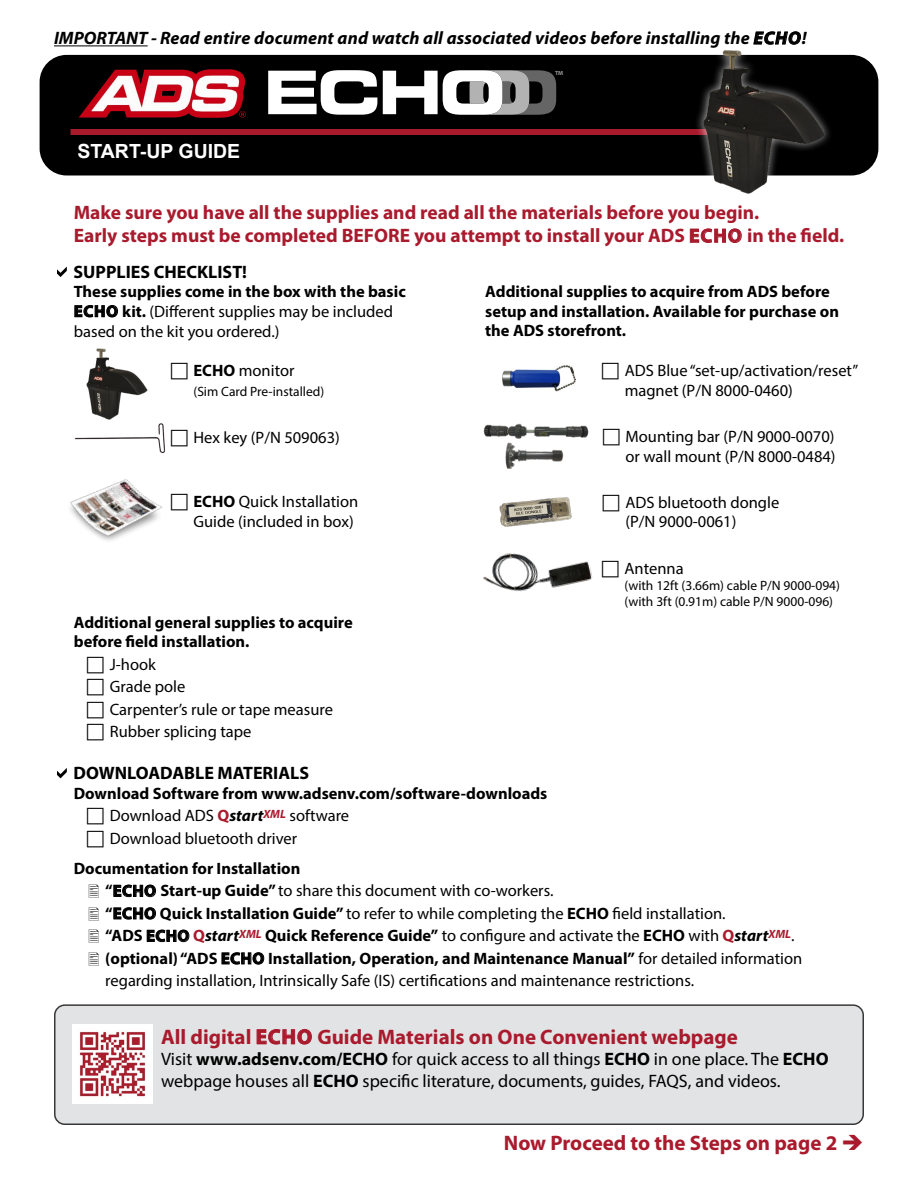
<style>
.page{position:relative;width:918px;height:1188px;background:#fff}
.page>*{position:absolute;margin:0;border:0;box-sizing:border-box;transform-origin:0 0}
.t1{font:700 21px "Myriad Pro";color:#a91a2d}
.t2{font:700 19.5px/23.4px "Myriad Pro";color:#a91a2d}
.t3{font:700 19.5px "Arial";color:#fff}
.t4{font:18px/21.6px "Myriad Pro";color:#000}
.t5{font:italic 700 18px "Myriad Pro";letter-spacing:.01em;color:#000}
.t6{font:700 18px "Myriad Pro";color:#000}
.t7{font:16.5px/22.5px "Myriad Pro";color:#000}
.t8{font:700 16.5px/19.8px "Myriad Pro";color:#000}
.t9{font:13.5px/16.2px "Myriad Pro";color:#000}
.t10{font:700 6px "Myriad Pro";color:#94958f}
.s1{font-weight:700}
.s2{font-weight:400}
.s3{color:#a91a2d}
.s4{font-style:italic}
.s5{font-weight:700;color:#a91a2d}
.s6{font-weight:700;font-style:italic}
</style>
<div class="page">
<div style="left:55px;top:1005px;width:808px;height:119px;background:#e2e3e4;border-radius:10px"></div>
<div style="left:54px;top:1004px;width:810px;height:121px;border:2px solid #383838;border-radius:10px"></div>
<div style="left:40px;top:55px;width:838px;height:120px;background:#000;border-radius:27px"></div>
<svg style="left:268px;top:70px;width:109px;height:45px"></svg>
<svg style="left:383px;top:70px;width:173px;height:45px"></svg>
<div style="left:70px;top:129px;width:684px;height:6px;background:#a91a2d"></div>
<img style="left:78px;top:69px;width:168px;height:49px">
<img style="left:86px;top:348px;width:62px;height:72px">
<hr style="left:54px;top:45px;width:94px;height:1px;background:#000">
<img style="left:502px;top:365px;width:73px;height:26px">
<img style="left:73px;top:1024px;width:79px;height:80px">
<svg style="left:57px;top:267px;width:10px;height:10px"></svg>
<svg style="left:57px;top:768px;width:10px;height:10px"></svg>
<div style="left:694px;top:41px;width:139px;height:162px;background:#fff;opacity:.75"></div>
<img style="left:700px;top:47px;width:128px;height:147px">
<img style="left:70px;top:479px;width:92px;height:62px">
<img style="left:499px;top:497px;width:73px;height:30px">
<img style="left:483px;top:553px;width:110px;height:39px">
<img style="left:74px;top:423px;width:91px;height:31px">
<img style="left:484px;top:424px;width:105px;height:14px">
<img style="left:505px;top:443px;width:58px;height:25px">
<p class="t5" style="left:54px;top:28px;width:754px">IMPORTANT - Read entire document and watch all associated videos before installing the ECHO!</p>
<p class="t10" style="left:555px;top:69px;width:10px">TM</p>
<p class="t3" style="left:77px;top:138px;width:164px">START-UP GUIDE</p>
<p class="t2" style="left:74px;top:201px;width:772px">Make sure you have all the supplies and read all the materials before you begin.<br>Early steps must be completed BEFORE you attempt to install your ADS ECHO in the field.</p>
<p class="t6" style="left:74px;top:262px;width:175px">SUPPLIES CHECKLIST!</p>
<p class="t7" style="left:74px;top:281px;width:333px;line-height:19.8px"><span class="s1">These supplies come in the box with the basic<br>ECHO kit.</span> (Different supplies may be included based on the kit you ordered.)</p>
<p class="t7" style="left:194px;top:359px;width:102px"><span class="s1">ECHO</span> monitor</p>
<p class="t9" style="left:194px;top:383px;width:132px">(Sim Card Pre-installed)</p>
<p class="t7" style="left:194px;top:426px;width:148px">Hex key (P/N 509063)</p>
<p class="t7" style="left:194px;top:491px;width:166px;line-height:19.8px"><span class="s1">ECHO</span> Quick Installation<br>Guide (included in box)</p>
<p class="t8" style="left:74px;top:612px;width:280px">Additional general supplies to acquire before field installation.</p>
<p class="t7" style="left:110px;top:653px;width:225px">J-hook<br>Grade pole<br>Carpenter’s rule or tape measure<br>Rubber splicing tape</p>
<p class="t8" style="left:485px;top:282px;width:355px">Additional supplies to acquire from ADS before setup and installation. Available for purchase on the ADS storefront.</p>
<p class="t7" style="left:625px;top:360px;width:235px;line-height:19.8px">ADS Blue “set-up/activation/reset” magnet (P/N 8000-0460)</p>
<p class="t7" style="left:626px;top:426px;width:212px;line-height:19.8px">Mounting bar (P/N 9000-0070) or wall mount (P/N 8000-0484)</p>
<p class="t7" style="left:626px;top:492px;width:155px;line-height:19.8px">ADS bluetooth dongle (P/N 9000-0061)</p>
<p class="t7" style="left:625px;top:557px;width:61px">Antenna</p>
<p class="t9" style="left:625px;top:577px;width:217px">(with 12ft (3.66m) cable P/N 9000-094) (with 3ft (0.91m) cable P/N 9000-096)</p>
<p class="t6" style="left:74px;top:763px;width:237px">DOWNLOADABLE MATERIALS</p>
<p class="t8" style="left:110px;top:782px;width:439px;line-height:22.5px;text-indent:-36px">Download Software from www.adsenv.com/software-downloads<br><span class="s2">Download ADS</span> <span class="s3">Q</span><span class="s4">start</span><sup>XML</sup> <span class="s2">software<br>Download bluetooth driver</span></p>
<p class="t7" style="left:105px;top:857px;width:699px;text-indent:-31px"><span class="s1">Documentation for Installation<br>“ECHO Start-up Guide”</span> to share this document with co-workers.<br><span class="s1">“ECHO Quick Installation Guide”</span> to refer to while completing the <span class="s1">ECHO</span> field installation.<br><span class="s1">“ADS ECHO</span> <span class="s5">Q</span><span class="s6">start</span><sup>XML</sup> <span class="s1">Quick Reference Guide”</span> to configure and activate the <span class="s1">ECHO</span> with <span class="s5">Q</span><span class="s6">start</span><sup>XML</sup>. <span class="s1">(optional) “ADS ECHO Installation, Operation, and Maintenance Manual”</span> for detailed information regarding installation, Intrinsically Safe (IS) certifications and maintenance restrictions.</p>
<p class="t1" style="left:161px;top:1025px;width:578px">All digital ECHO Guide Materials on One Convenient webpage</p>
<p class="t4" style="left:161px;top:1048px;width:669px">Visit <span class="s1">www.adsenv.com/ECHO</span> for quick access to all things <span class="s1">ECHO</span> in one place. The <span class="s1">ECHO </span>webpage houses all <span class="s1">ECHO</span> specific literature, documents, guides, FAQS, and videos.</p>
<p class="t1" style="left:504px;top:1131px;width:362px">Now Proceed to the Steps on page 2 ➔</p>
</div>
